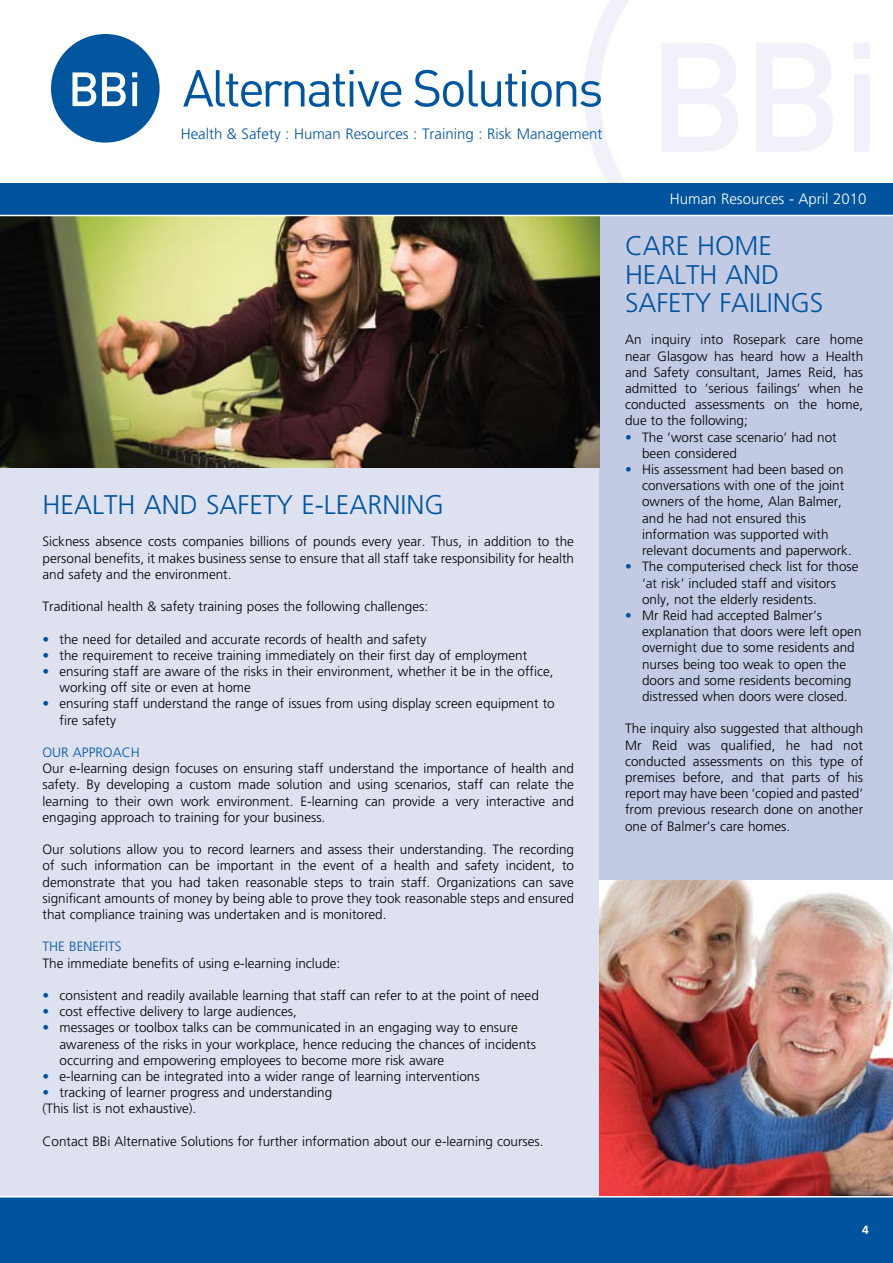
<style>
.page{position:relative;width:893px;height:1263px;background:#fff}
.page>*{position:absolute;margin:0;border:0;box-sizing:border-box;transform-origin:0 0}
.t1{font:300 27px/28.5px "Frutiger";color:#00549e}
.t2{font:300 15px "Frutiger";color:#00549e}
.t3{font:300 15px "Frutiger";color:#fff}
.t4{font:300 13.5px/16.2px "Frutiger";color:#000}
.t5{font:300 13.5px "Frutiger";color:#00549e}
.t6{font:700 12px "Frutiger";color:#fff}
.s1{color:#00549e}
</style>
<div class="page">
<div style="left:0;top:438px;width:600px;height:765px;background:#dde1f0"></div>
<div style="left:600px;top:213px;width:293px;height:1000px;background:#c2cae4"></div>
<img style="left:0;top:216px;width:600px;height:252px">
<img style="left:600px;top:880px;width:293px;height:316px">
<svg style="left:585px;top:0;width:44px;height:183px"></svg>
<svg style="left:661px;top:43px;width:209px;height:108px"></svg>
<div style="left:0;top:1197px;width:893px;height:66px;background:#00549e"></div>
<svg style="left:183px;top:70px;width:218px;height:37px"></svg>
<svg style="left:414px;top:70px;width:187px;height:37px"></svg>
<svg style="left:51px;top:34px;width:109px;height:109px"></svg>
<div style="left:0;top:183px;width:893px;height:32px;background:#00549e"></div>
<hr style="left:0;top:1196px;width:893px;height:1px;background:#fff">
<hr style="left:0;top:215px;width:893px;height:1px;background:#fff">
<p class="t2" style="left:181px;top:126px;width:423px">Health &amp; Safety : Human Resources : Training : Risk Management</p>
<h1 class="t1" style="left:43px;top:491px;width:403px">Health and Safety E-learning</h1>
<p class="t4" style="left:43px;top:534px;width:533px;text-align:justify">Sickness absence costs companies billions of pounds every year. Thus, in addition to the personal benefits, it makes business sense to ensure that all staff take responsibility for health and safety and the environment.</p>
<p class="t4" style="left:43px;top:598px;width:387px">Traditional health &amp; safety training poses the following challenges:</p>
<p class="t4" style="left:43px;top:631px;width:385px"><span class="s1">•</span> the need for detailed and accurate records of health and safety</p>
<p class="t4" style="left:43px;top:647px;width:486px"><span class="s1">•</span> the requirement to receive training immediately on their first day of employment</p>
<p class="t4" style="left:60px;top:663px;width:495px;text-indent:-17px"><span class="s1">•</span> ensuring staff are aware of the risks in their environment, whether it be in the office, working off site or even at home</p>
<p class="t4" style="left:60px;top:696px;width:497px;text-indent:-17px"><span class="s1">•</span> ensuring staff understand the range of issues from using display screen equipment to fire safety</p>
<p class="t5" style="left:43px;top:745px;width:96px">Our approach</p>
<p class="t4" style="left:43px;top:760px;width:533px;text-align:justify">Our e-learning design focuses on ensuring staff understand the importance of health and safety. By developing a custom made solution and using scenarios, staff can relate the learning to their own work environment. E-learning can provide a very interactive and engaging approach to training for your business.</p>
<p class="t4" style="left:43px;top:841px;width:533px;text-align:justify">Our solutions allow you to record learners and assess their understanding. The recording of such information can be important in the event of a health and safety incident, to demonstrate that you had taken reasonable steps to train staff. Organizations can save significant amounts of money by being able to prove they took reasonable steps and ensured that compliance training was undertaken and is monitored.</p>
<p class="t5" style="left:43px;top:939px;width:73px">Th e benefits</p>
<p class="t4" style="left:43px;top:955px;width:299px">The immediate benefits of using e-learning include:</p>
<p class="t4" style="left:43px;top:987px;width:498px"><span class="s1">•</span> consistent and readily available learning that staff can refer to at the point of need</p>
<p class="t4" style="left:43px;top:1003px;width:256px"><span class="s1">•</span> cost effective delivery to large audiences,</p>
<p class="t4" style="left:60px;top:1020px;width:478px;text-indent:-17px"><span class="s1">•</span> messages or toolbox talks can be communicated in an engaging way to ensure awareness of the risks in your workplace, hence reducing the chances of incidents occurring and empowering employees to become more risk aware</p>
<p class="t4" style="left:43px;top:1068px;width:439px"><span class="s1">•</span> e-learning can be integrated into a wider range of learning interventions</p>
<p class="t4" style="left:43px;top:1084px;width:291px"><span class="s1">•</span> tracking of learner progress and understanding (This list is not exhaustive).</p>
<p class="t4" style="left:43px;top:1133px;width:503px">C ontact BB i Alternative Solutions for further information about our e-learning courses.</p>
<p class="t3" style="left:670px;top:191px;width:198px">Human Resources - April 2010</p>
<h1 class="t1" style="left:625px;top:231px;width:197px;text-indent:51px">e home health and safety failings</h1>
<p class="t4" style="left:625px;top:332px;width:240px;text-align:justify">An inquiry into Rosepark care home near Glasgow has heard how a Health and Safety consultant, James Reid, has admitted to ‘serious failings’ when he conducted assessments on the home, due to the following;</p>
<p class="t4" style="left:642px;top:429px;width:196px;text-indent:-17px"><span class="s1">•</span> The ‘worst case scenario’ had not been considered</p>
<p class="t4" style="left:642px;top:461px;width:211px;text-indent:-17px"><span class="s1">•</span> His assessment had been based on conversations with one of the joint owners of the home, Alan Balmer, and he had not ensured this information was supported with relevant documents and paperwork.</p>
<p class="t4" style="left:642px;top:558px;width:218px;text-indent:-17px"><span class="s1">•</span> The computerised check list for those ‘at risk’ included staff and visitors only, not the elderly residents.</p>
<p class="t4" style="left:642px;top:607px;width:221px;text-indent:-17px"><span class="s1">•</span> Mr Reid had accepted Balmer’s explanation that doors were left open overnight due to some residents and nurses being too weak to open the doors and some residents becoming distressed when doors were closed.</p>
<p class="t4" style="left:625px;top:720px;width:240px;text-align:justify">The inquiry also suggested that although Mr Reid was qualified, he had not conducted assessments on this type of premises before, and that parts of his report may have been ‘copied and pasted’ from previous research done on another one of Balmer’s care homes.</p>
<h1 class="t1" style="left:625px;top:231px;width:18px">Car</h1>
<p class="t6" style="left:862px;top:1223px;width:8px">4</p>
</div>
